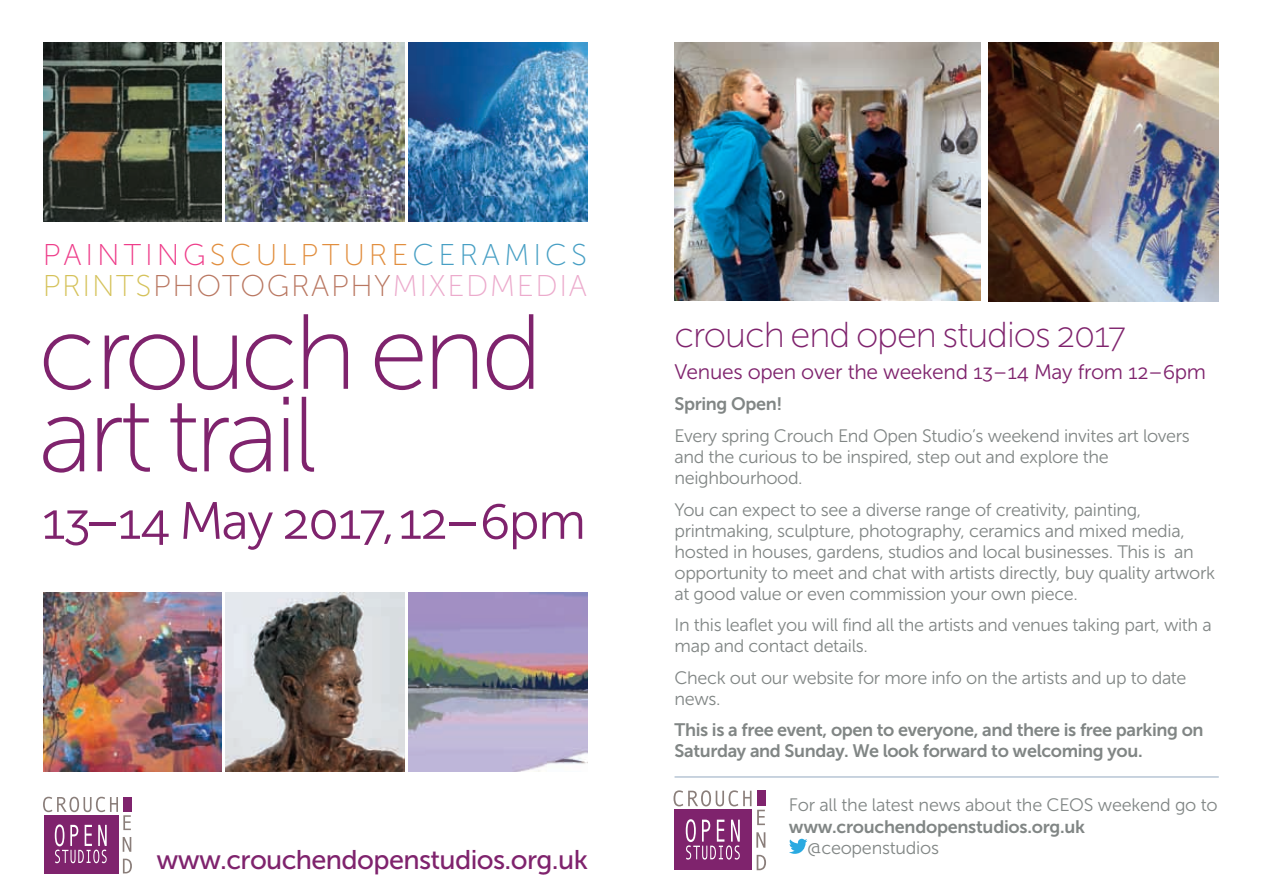
<style>
.page{position:relative;width:1263px;height:893px;background:#fff}
.page>*{position:absolute;margin:0;border:0;box-sizing:border-box;transform-origin:0 0}
.t1{font:106.5px/82.5px "Museo Sans 100";letter-spacing:-.045em;color:#7f236d}
.t2{font:52.35px "Museo Sans 300";letter-spacing:-.025em;color:#7f236d}
.t3{font:36px "Museo Sans 100";letter-spacing:-.03em;color:#7f236d}
.t4{font:30px/31.5px "Museo Sans 100";letter-spacing:.06em;color:#b97761}
.t5{font:27px "Museo Sans 500";letter-spacing:-.025em;color:#7f236d}
.t6{font:21px "Museo Sans 300";letter-spacing:-.015em;color:#7f236d}
.t7{font:18px/21px "Museo Sans 300";letter-spacing:-.02em;color:#818685}
.t8{font:18px/21px "Museo Sans 700";letter-spacing:-.02em;color:#818685}
.s1{color:#ee3d8a}
.s2{color:#e18e3e}
.s3{color:#479fc4}
.s4{color:#d5c25a}
.s5{color:#ecaacc}
</style>
<div class="page">
<img style="left:226px;top:43px;width:178px;height:178px">
<img style="left:226px;top:593px;width:178px;height:178px">
<img style="left:409px;top:593px;width:178px;height:178px">
<img style="left:43px;top:593px;width:179px;height:178px">
<img style="left:43px;top:43px;width:179px;height:178px">
<img style="left:409px;top:43px;width:178px;height:178px">
<svg style="left:43px;top:797px;width:89px;height:76px"></svg>
<img style="left:989px;top:43px;width:229px;height:259px">
<img style="left:674px;top:43px;width:306px;height:258px">
<svg style="left:674px;top:790px;width:92px;height:80px"></svg>
<div style="left:675px;top:809px;width:77px;height:61px;background:#7f236d"></div>
<div style="left:757px;top:790px;width:8px;height:16px;background:#7f236d"></div>
<svg style="left:686px;top:819px;width:54px;height:41px"></svg>
<svg style="left:673px;top:790px;width:78px;height:16px"></svg>
<svg style="left:757px;top:810px;width:8px;height:15px"></svg>
<svg style="left:756px;top:832px;width:9px;height:16px"></svg>
<svg style="left:757px;top:855px;width:9px;height:15px"></svg>
<svg style="left:789px;top:839px;width:18px;height:15px"></svg>
<hr style="left:674px;top:777px;width:545px;height:1px;background:#93a9c0">
<h3 class="t4" style="left:43px;top:239px;width:546px"><span class="s1">PAINTING</span><span class="s2">SCULPTURE</span><span class="s3">CERAMICS<br></span><span class="s4">PRINTS</span>PHOTOGRAPHY<span class="s5">MIXEDMEDIA</span></h3>
<h1 class="t1" style="left:38px;top:311px;width:506px">crouch end art trail</h1>
<h2 class="t2" style="left:42px;top:490px;width:546px">13–14 May 2017,12–6pm</h2>
<h3 class="t5" style="left:157px;top:844px;width:433px">www.crouchendopenstudios.org.uk</h3>
<h3 class="t3" style="left:674px;top:314px;width:453px">crouch end open studios 2017</h3>
<p class="t6" style="left:674px;top:359px;width:533px">Venues open over the weekend 13–14 May from 12–6pm</p>
<p class="t8" style="left:674px;top:394px;width:109px">Spring Open!</p>
<p class="t7" style="left:674px;top:425px;width:517px">Every spring Crouch End Open Studio’s weekend invites art lovers and the curious to be inspired, step out and explore the neighbourhood.</p>
<p class="t7" style="left:674px;top:499px;width:542px">You can expect to see a diverse range of creativity, painting, printmaking, sculpture, photography, ceramics and mixed media, hosted in houses, gardens, studios and local businesses. This is an opportunity to meet and chat with artists directly, buy quality artwork at good value or even commission your own piece.</p>
<p class="t7" style="left:674px;top:614px;width:539px">In this leaflet you will find all the artists and venues taking part, with a map and contact details.</p>
<p class="t7" style="left:674px;top:667px;width:513px">Check out our website for more info on the artists and up to date news.</p>
<p class="t8" style="left:674px;top:719px;width:531px">This is a free event, open to everyone, and there is free parking on<br>Saturday and Sunday. We look forward to welcoming you.</p>
<p class="t7" style="left:789px;top:794px;width:430px">For all the latest news about the CEOS weekend go to</p>
<p class="t8" style="left:789px;top:816px;width:298px">www.crouchendopenstudios.org.uk</p>
<p class="t7" style="left:807px;top:837px;width:133px">@ceopenstudios</p>
</div>
